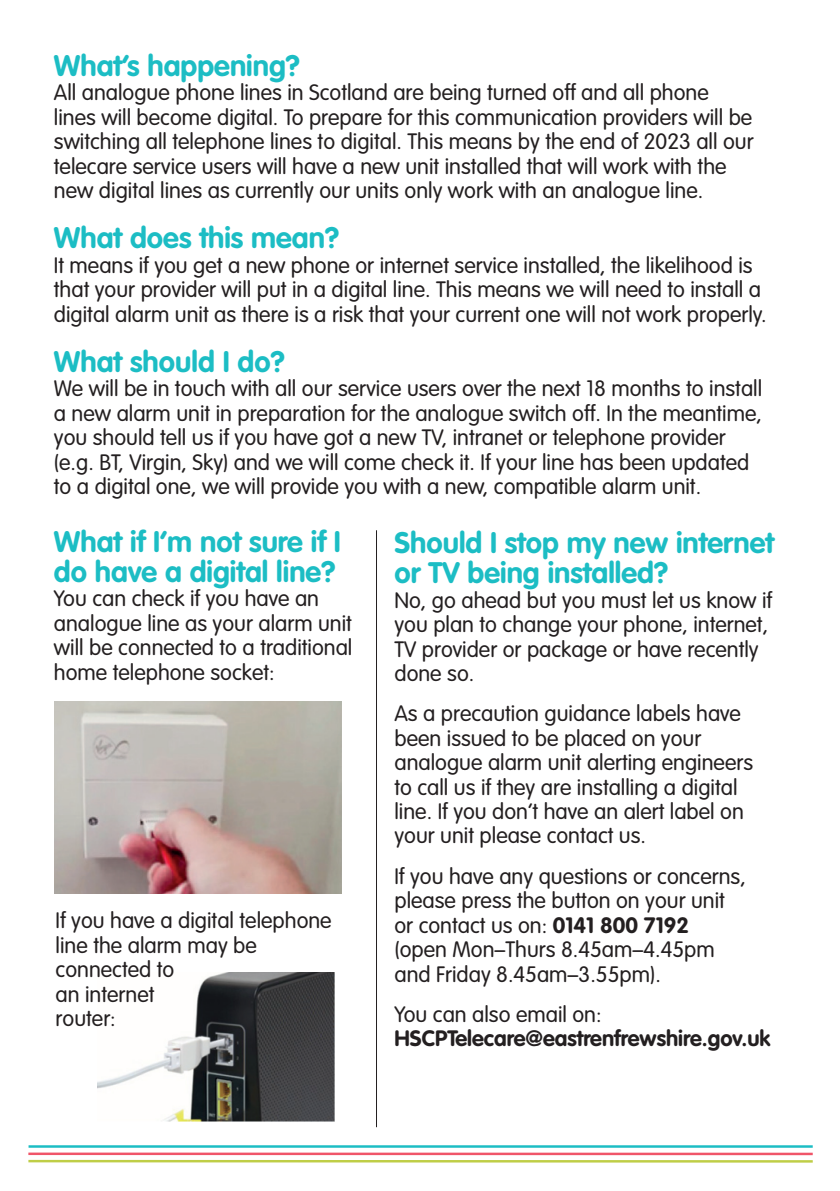
<style>
.page{position:relative;width:840px;height:1191px;background:#fff}
.page>*{position:absolute;margin:0;border:0;box-sizing:border-box;transform-origin:0 0}
.t1{font:700 29.2px/30px "VAG Rounded LT";color:#1cbdc4}
.t2{font:300 22px/24.4px "VAG Rounded LT";color:#231f20}
.t3{font:700 22px "VAG Rounded LT";color:#231f20}
.s1{font-weight:700}
</style>
<div class="page">
<img style="left:54px;top:702px;width:288px;height:191px">
<img style="left:98px;top:972px;width:236px;height:149px">
<hr style="left:28px;top:1159px;width:784px;height:3px;background:#bfce47">
<hr style="left:28px;top:1152px;width:784px;height:3px;background:#f05569">
<hr style="left:29px;top:1145px;width:783px;height:2px;background:#1cbdc4">
<hr style="left:376px;top:530px;width:1px;height:597px;background:#231f20">
<h1 class="t1" style="left:54px;top:52px;width:247px">What’s happening?</h1>
<p class="t2" style="left:54px;top:81px;width:700px">All analogue phone lines in Scotland are being turned off and all phone lines will become digital. To prepare for this communication providers will be switching all telephone lines to digital. This means by the end of 2023 all our telecare service users will have a new unit installed that will work with the new digital lines as currently our units only work with an analogue line.</p>
<h1 class="t1" style="left:54px;top:224px;width:286px">What does this mean?</h1>
<p class="t2" style="left:54px;top:254px;width:713px">It means if you get a new phone or internet service installed, the likelihood is that your provider will put in a digital line. This means we will need to install a digital alarm unit as there is a risk that your current one will not work properly.</p>
<h1 class="t1" style="left:54px;top:348px;width:232px">What should I do?</h1>
<p class="t2" style="left:54px;top:377px;width:709px">We will be in touch with all our service users over the next 18 months to install a new alarm unit in preparation for the analogue switch off. In the meantime, you should tell us if you have got a new TV, intranet or telephone provider (e.g. BT, Virgin, Sky) and we will come check it. If your line has been updated to a digital one, we will provide you with a new, compatible alarm unit.</p>
<h1 class="t1" style="left:54px;top:528px;width:288px">What if I’m not sure if I do have a digital line?</h1>
<p class="t2" style="left:54px;top:587px;width:300px">You can check if you have an analogue line as your alarm unit will be connected to a traditional home telephone socket:</p>
<h1 class="t1" style="left:394px;top:529px;width:381px">Should I stop my new internet or TV being installed?</h1>
<p class="t2" style="left:394px;top:588px;width:379px">No, go ahead but you must let us know if you plan to change your phone, internet,<br>TV provider or package or have recently done so.</p>
<p class="t2" style="left:394px;top:702px;width:360px">As a precaution guidance labels have been issued to be placed on your analogue alarm unit alerting engineers to call us if they are installing a digital line. If you don’t have an alert label on your unit please contact us.</p>
<p class="t2" style="left:394px;top:864px;width:353px">If you have any questions or concerns, please press the button on your unit or contact us on: <span class="s1">0141 800 7192 </span>(open Mon–Thurs 8.45am–4.45pm and Friday 8.45am–3.55pm).</p>
<p class="t2" style="left:394px;top:1002px;width:208px">You can also email on:</p>
<p class="t3" style="left:394px;top:1025px;width:377px">HSCPTelecare@eastrenfrewshire.gov.uk</p>
<p class="t2" style="left:56px;top:909px;width:277px">If you have a digital telephone line the alarm may be connected to<br>an internet<br>router:</p>
</div>
